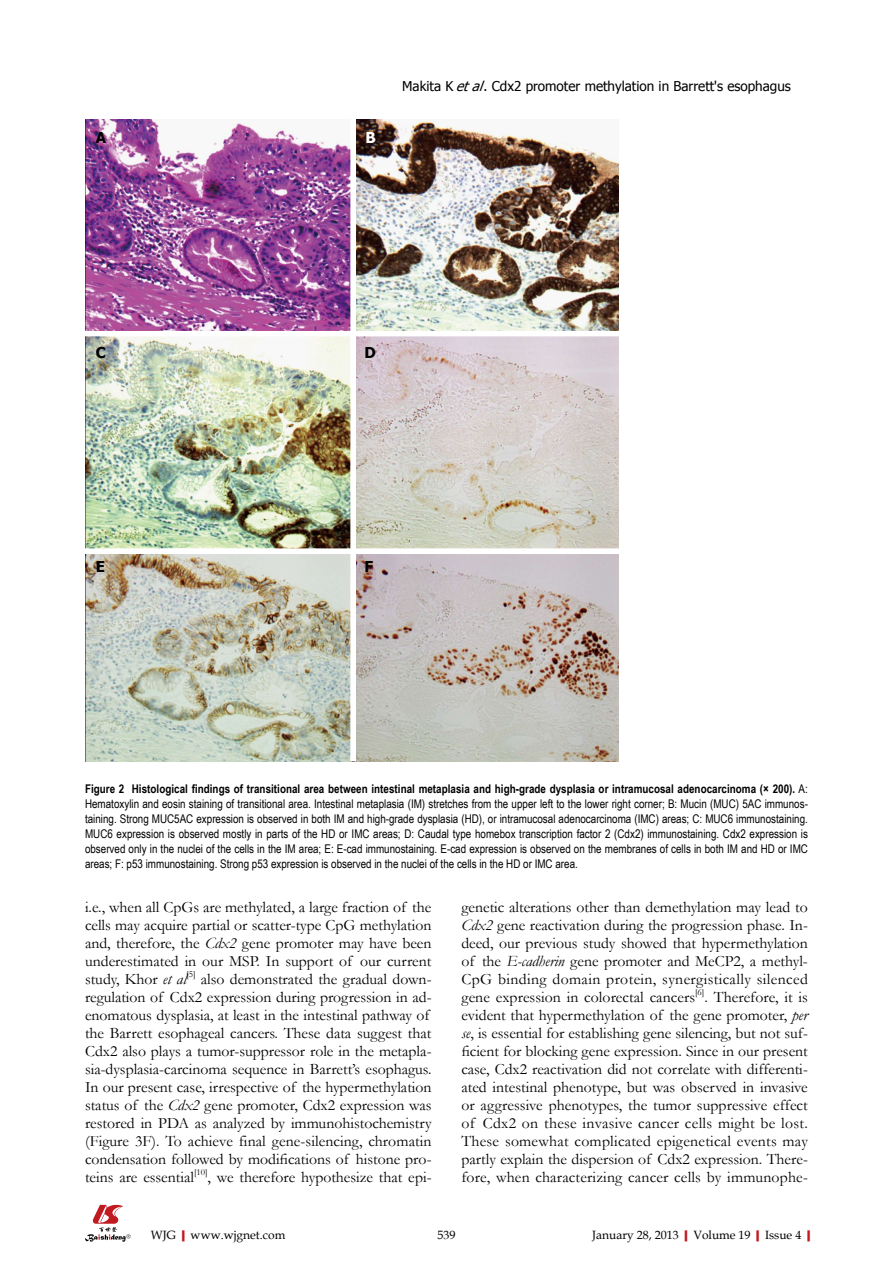
<style>
.page{position:relative;width:893px;height:1263px;background:#fff}
.page>*{position:absolute;margin:0;border:0;box-sizing:border-box;transform-origin:0 0}
.t1{font:15.75px/18px "Garamond";color:#000;text-align:justify}
.t2{font:700 15px "Tahoma";color:#000}
.t3{font:700 15px "Tahoma";color:#fff}
.t4{font:13.5px "Tahoma";color:#000}
.t5{font:12px/15px "Arial Narrow";color:#000;text-align:justify}
.t6{font:12px "Book Antiqua";color:#000}
.t7{font:9.15px "Garamond";color:#000}
.s1{font-style:italic}
.s2{font-weight:700}
.s3{font-weight:700;color:#c01920}
</style>
<div class="page">
<svg style="left:85px;top:1205px;width:46px;height:37px"></svg>
<img style="left:85px;top:119px;width:534px;height:642px">
<hr style="left:85px;top:332px;width:533px;height:4px;background:#fff">
<p class="t2" style="left:96px;top:127px;width:12px">A</p>
<p class="t3" style="left:366px;top:127px;width:12px">B</p>
<p class="t4" style="left:402px;top:77px;width:390px">Makita K <span class="s1">etal</span>. Cdx2 promoter methylation in Barrett's esophagus</p>
<p class="t2" style="left:96px;top:342px;width:12px">C</p>
<p class="t2" style="left:365px;top:342px;width:13px">D</p>
<p class="t2" style="left:96px;top:556px;width:11px">E</p>
<p class="t2" style="left:365px;top:556px;width:10px">F</p>
<p class="t5" style="left:85px;top:780px;width:724px"><span class="s2">Figure 2 Histological findings of transitional area between intestinal metaplasia and high-grade dysplasia or intramucosal adenocarcinoma (× 200).</span> A:<br>Hematoxylin and eosin staining of transitional area. Intestinal metaplasia (IM) stretches from the upper left to the lower right corner; B: Mucin (MUC) 5AC immunos&shy;taining. Strong MUC5AC expression is observed in both IM and high-grade dysplasia (HD), or intramucosal adenocarcinoma (IMC) areas; C: MUC6 immunostaining.<br>MUC6 expression is observed mostly in parts of the HD or IMC areas; D: Caudal type homebox transcription factor 2 (Cdx2) immunostaining. Cdx2 expression is observed only in the nuclei of the cells in the IM area; E: E-cad immunostaining. E-cad expression is observed on the membranes of cells in both IM and HD or IMC areas; F: p53 immunostaining. Strong p53 expression is observed in the nuclei of the cells in the HD or IMC area.</p>
<p class="t1" style="left:85px;top:898px;width:348px">i.e., when all CpGs are methylated, a large fraction of the cells may acquire partial or scatter-type CpG methylation and, therefore, the <span class="s1">Cdx2</span> gene promoter may have been underestimated in our MSP. In support of our current study, Khor <span class="s1">et al</span></p>
<p class="t7" style="left:186px;top:968px;width:11px">[5]</p>
<p class="t1" style="left:85px;top:970px;width:348px;text-align:left;text-indent:116px">also demonstrated the gradual down&shy;regulation of Cdx2 expression during progression in ad&shy;enomatous dysplasia, at least in the intestinal pathway of the Barrett esophageal cancers. These data suggest that Cdx2 also plays a tumor-suppressor role in the metapla&shy;sia-dysplasia-carcinoma sequence in Barrett’s esophagus.<br>In our present case, irrespective of the hypermethylation status of the <span class="s1">Cdx2</span> gene promoter, Cdx2 expression was restored in PDA as analyzed by immunohistochemistry (Figure 3F). To achieve final gene-silencing, chromatin condensation followed by modifications of histone pro&shy;teins are essential</p>
<p class="t7" style="left:194px;top:1166px;width:15px">[10]</p>
<p class="t1" style="left:208px;top:1168px;width:226px">, we therefore hypothesize that epi-</p>
<p class="t1" style="left:461px;top:898px;width:348px">genetic alterations other than demethylation may lead to <span class="s1">Cdx2</span> gene reactivation during the progression phase. In&shy;deed, our previous study showed that hypermethylation of the <span class="s1">E-cadherin</span> gene promoter and MeCP2, a methyl-CpG binding domain protein, synergistically silenced gene expression in colorectal cancers</p>
<p class="t7" style="left:695px;top:986px;width:11px">[6]</p>
<p class="t1" style="left:461px;top:988px;width:348px;text-indent:243px">. Therefore, it is evident that hypermethylation of the gene promoter, <span class="s1">per se</span>, is essential for establishing gene silencing, but not suf&shy;ficient for blocking gene expression. Since in our present case, Cdx2 reactivation did not correlate with differenti&shy;ated intestinal phenotype, but was observed in invasive or aggressive phenotypes, the tumor suppressive effect of Cdx2 on these invasive cancer cells might be lost.<br>These somewhat complicated epigenetical events may partly explain the dispersion of Cdx2 expression. There&shy;fore, when characterizing cancer cells by immunophe-</p>
<p class="t6" style="left:151px;top:1226px;width:136px">WJG<span class="s3">|</span>www.wjgnet.com</p>
<p class="t6" style="left:437px;top:1226px;width:19px">539</p>
<p class="t6" style="left:592px;top:1226px;width:225px">January 28, 2013<span class="s3">|</span>Volume 19<span class="s3">|</span>Issue 4<span class="s3">|</span></p>
</div>
